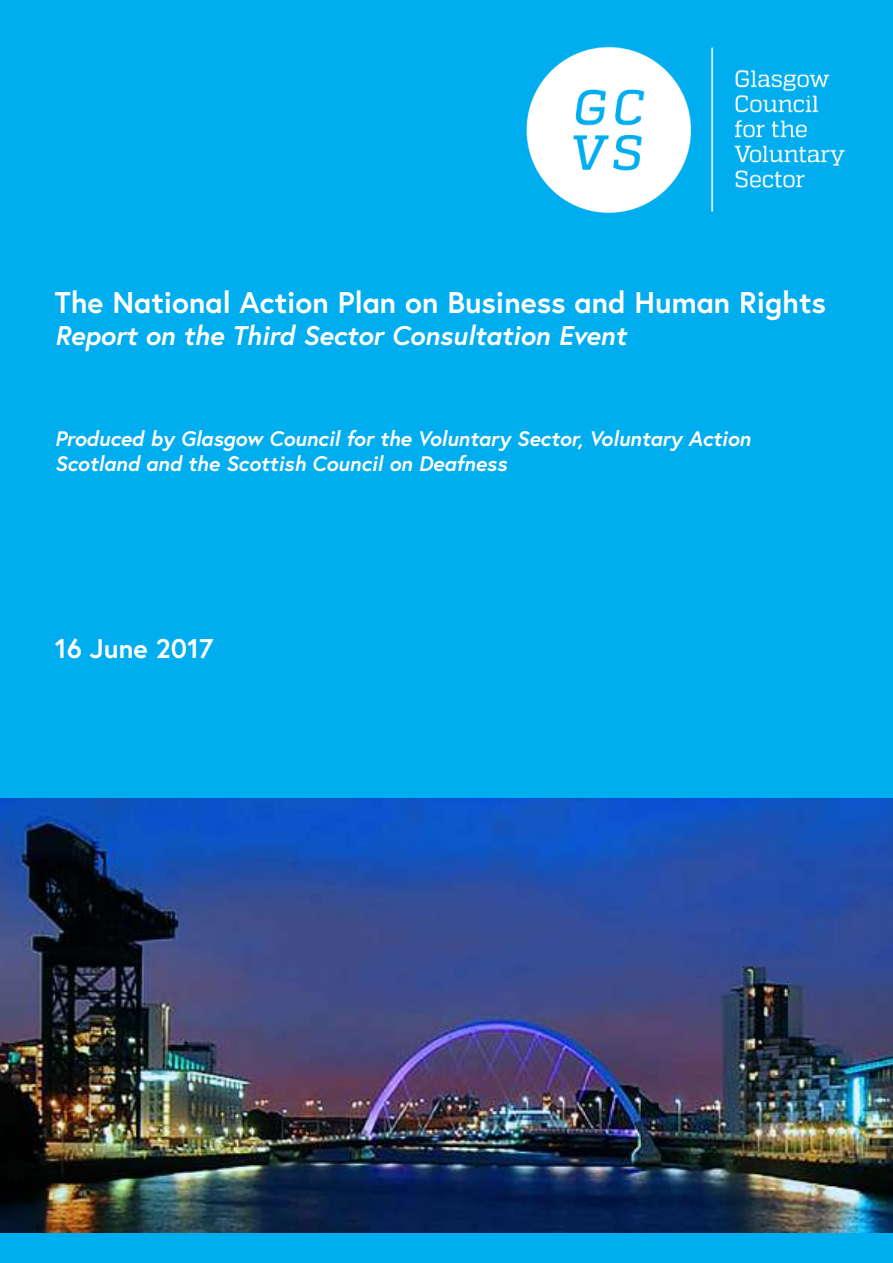
<style>
.page{position:relative;width:893px;height:1263px;background:#00aeef}
.page>*{position:absolute;margin:0;border:0;box-sizing:border-box;transform-origin:0 0}
.t1{font:700 30px "Europa";color:#fff}
.t2{font:italic 700 27px "Europa";color:#fff}
.t3{font:700 27px "Europa";color:#fff}
.t4{font:italic 700 21px/25.2px "Europa";color:#fff}
</style>
<div class="page">
<img style="left:0;top:798px;width:893px;height:434px">
<img style="left:526px;top:46px;width:320px;height:167px">
<h1 class="t1" style="left:55px;top:289px;width:773px">The National Action Plan on Business and Human Rights</h1>
<p class="t2" style="left:55px;top:324px;width:573px">Report on the Third Sector Consultation Event</p>
<p class="t4" style="left:55px;top:428px;width:697px">Produced by Glasgow Council for the Voluntary Sector, Voluntary Action<br>Scotland and the Scottish Council on Deafness</p>
<p class="t3" style="left:55px;top:637px;width:160px">16 June 2017</p>
</div>
